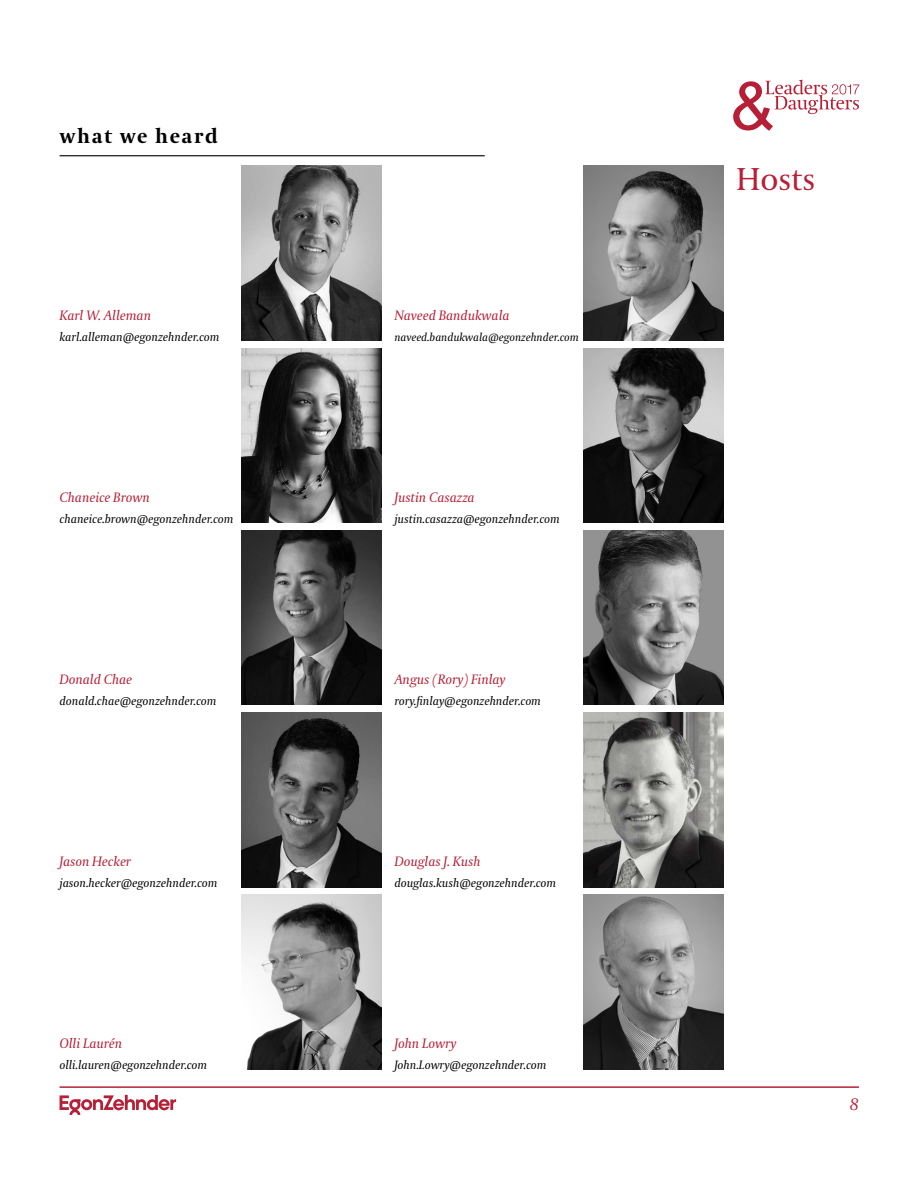
<style>
.page{position:relative;width:918px;height:1188px;background:#fff}
.page>*{position:absolute;margin:0;border:0;box-sizing:border-box;transform-origin:0 0}
.t1{font:31.5px "Coranto 2";color:#b61f36}
.t2{font:700 20.4px "Coranto 2";letter-spacing:.08em;color:#000}
.t3{font:italic 16.5px "Coranto 2";color:#b61f36}
.t4{font:italic 13.5px "Coranto 2";color:#b61f36}
.t5{font:italic 12px "Coranto 2";color:#000}
.t6{font:italic 11.25px "Coranto 2";color:#000}
</style>
<div class="page">
<svg style="left:60px;top:1095px;width:116px;height:20px"></svg>
<hr style="left:60px;top:1086px;width:799px;height:2px;background:#b61f36">
<hr style="left:60px;top:155px;width:425px;height:1px;background:#000">
<svg style="left:733px;top:80px;width:126px;height:51px"></svg>
<img style="left:241px;top:166px;width:141px;height:175px">
<img style="left:584px;top:166px;width:140px;height:175px">
<img style="left:241px;top:348px;width:141px;height:175px">
<img style="left:584px;top:348px;width:140px;height:175px">
<img style="left:241px;top:530px;width:141px;height:175px">
<img style="left:584px;top:530px;width:140px;height:175px">
<img style="left:241px;top:712px;width:141px;height:175px">
<img style="left:584px;top:712px;width:140px;height:175px">
<img style="left:241px;top:895px;width:141px;height:174px">
<img style="left:584px;top:895px;width:140px;height:174px">
<h2 class="t2" style="left:60px;top:123px;width:160px">what we heard</h2>
<h1 class="t1" style="left:737px;top:160px;width:80px">Hosts</h1>
<p class="t4" style="left:60px;top:307px;width:93px">Karl W. Alleman</p>
<p class="t5" style="left:60px;top:329px;width:161px">karl.alleman@egonzehnder.com</p>
<p class="t4" style="left:394px;top:307px;width:117px">Naveed Bandukwala</p>
<p class="t6" style="left:394px;top:330px;width:186px">naveed.bandukwala@egonzehnder.com</p>
<p class="t4" style="left:60px;top:489px;width:92px">Chaneice Brown</p>
<p class="t5" style="left:60px;top:511px;width:176px">chaneice.brown@egonzehnder.com</p>
<p class="t4" style="left:394px;top:489px;width:82px">Justin Casazza</p>
<p class="t5" style="left:394px;top:511px;width:167px">justin.casazza@egonzehnder.com</p>
<p class="t4" style="left:60px;top:671px;width:74px">Donald Chae</p>
<p class="t5" style="left:60px;top:694px;width:159px">donald.chae@egonzehnder.com</p>
<p class="t4" style="left:394px;top:671px;width:113px">Angus (Rory) Finlay</p>
<p class="t5" style="left:394px;top:694px;width:148px">rory.finlay@egonzehnder.com</p>
<p class="t4" style="left:60px;top:853px;width:73px">Jason Hecker</p>
<p class="t5" style="left:60px;top:876px;width:160px">jason.hecker@egonzehnder.com</p>
<p class="t4" style="left:394px;top:853px;width:88px">Douglas J. Kush</p>
<p class="t5" style="left:394px;top:876px;width:163px">douglas.kush@egonzehnder.com</p>
<p class="t4" style="left:60px;top:1036px;width:64px">Olli Laurén</p>
<p class="t5" style="left:60px;top:1058px;width:149px">olli.lauren@egonzehnder.com</p>
<p class="t4" style="left:394px;top:1036px;width:64px">John Lowry</p>
<p class="t5" style="left:394px;top:1058px;width:153px">John.Lowry@egonzehnder.com</p>
<h3 class="t3" style="left:850px;top:1095px;width:11px">8</h3>
</div>
